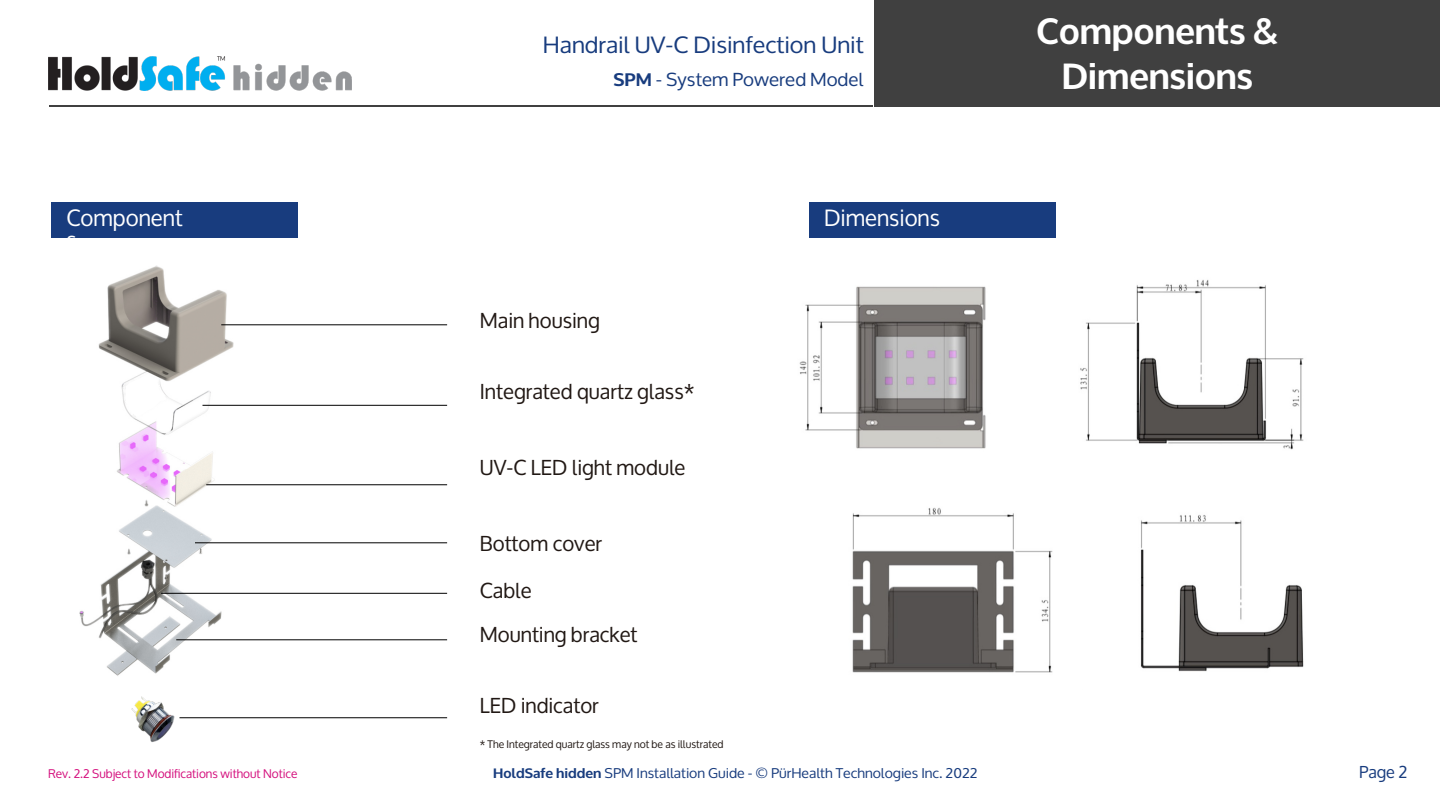
<style>
.page{position:relative;width:1440px;height:810px;background:#fff}
.page>*{position:absolute;margin:0;border:0;box-sizing:border-box;transform-origin:0 0}
.t1{font:700 36px/45px "Oxygen";color:#fff;text-align:center}
.t2{font:22.5px "Oxygen";color:#183c7e;scale:1.05 1}
.t3{font:22.5px "Oxygen";color:#fff}
.t4{font:20.7px/44.5px "Oxygen";color:#211814}
.t5{font:18px "Oxygen";color:#183c7e;scale:1.05 1}
.t6{font:16.5px "Oxygen";color:#183c7e}
.t7{font:13.5px "Oxygen";color:#183c7e;scale:1.05 1}
.t8{font:12px "Oxygen";color:#d40f7d}
.t9{font:10.5px "Oxygen";color:#211814}
.s1{font-weight:700}
</style>
<div class="page">
<img style="left:49px;top:56px;width:303px;height:35px">
<div style="left:874px;top:0;width:566px;height:107px;background:#404040"></div>
<div style="left:51px;top:202px;width:247px;height:36px;background:#183c7e"></div>
<div style="left:809px;top:202px;width:247px;height:36px;background:#183c7e"></div>
<img style="left:80px;top:266px;width:153px;height:409px">
<hr style="left:221px;top:325px;width:226px;height:1px;background:#000">
<hr style="left:202px;top:405px;width:245px;height:1px;background:#000">
<hr style="left:206px;top:485px;width:241px;height:1px;background:#000">
<hr style="left:195px;top:543px;width:252px;height:1px;background:#000">
<hr style="left:161px;top:593px;width:286px;height:1px;background:#000">
<hr style="left:176px;top:640px;width:271px;height:1px;background:#000">
<hr style="left:179px;top:717px;width:268px;height:1px;background:#000">
<img style="left:131px;top:696px;width:49px;height:46px">
<svg style="left:125px;top:372px;width:42px;height:46px"></svg>
<img style="left:799px;top:286px;width:187px;height:163px">
<img style="left:852px;top:507px;width:201px;height:166px">
<img style="left:1140px;top:515px;width:164px;height:157px">
<img style="left:1080px;top:280px;width:224px;height:170px">
<hr style="left:50px;top:105px;width:823px;height:2px;background:#404040">
<p class="t2" style="left:543px;top:25px;width:307px">Handrail UV-C Disinfection Unit</p>
<p class="t5" style="left:613px;top:64px;width:240px"><span class="s1">SPM</span> - System Powered Model</p>
<p class="t3" style="left:66px;top:198px;width:118px">Component</p>
<p class="t3" style="left:824px;top:198px;width:118px">Dimensions</p>
<p class="t3" style="left:66px;top:221px;width:12px">s</p>
<p class="t4" style="left:480px;top:296px;width:122px">Main housing</p>
<p class="t4" style="left:480px;top:367px;width:216px">Integrated quartz glass*</p>
<p class="t4" style="left:480px;top:444px;width:207px">UV-C LED light module</p>
<p class="t4" style="left:480px;top:520px;width:124px">Bottom cover</p>
<p class="t4" style="left:480px;top:566px;width:159px">Cable<br>Mounting bracket</p>
<p class="t4" style="left:480px;top:681px;width:121px">LED indicator</p>
<p class="t9" style="left:480px;top:735px;width:245px">* The Integrated quartz glass may not be as illustrated</p>
<p class="t8" style="left:48px;top:763px;width:251px">Rev. 2.2 Subject to Modifications without Notice</p>
<p class="t7" style="left:493px;top:761px;width:463px"><span class="s1">HoldSafe hidden</span> SPM Installation Guide - © PürHealth Technologies Inc. 2022</p>
<h1 class="t1" style="left:1037px;top:5px;width:243px">Components &amp;<br>Dimensions</h1>
<p class="t6" style="left:1359px;top:758px;width:50px">Page 2</p>
</div>
